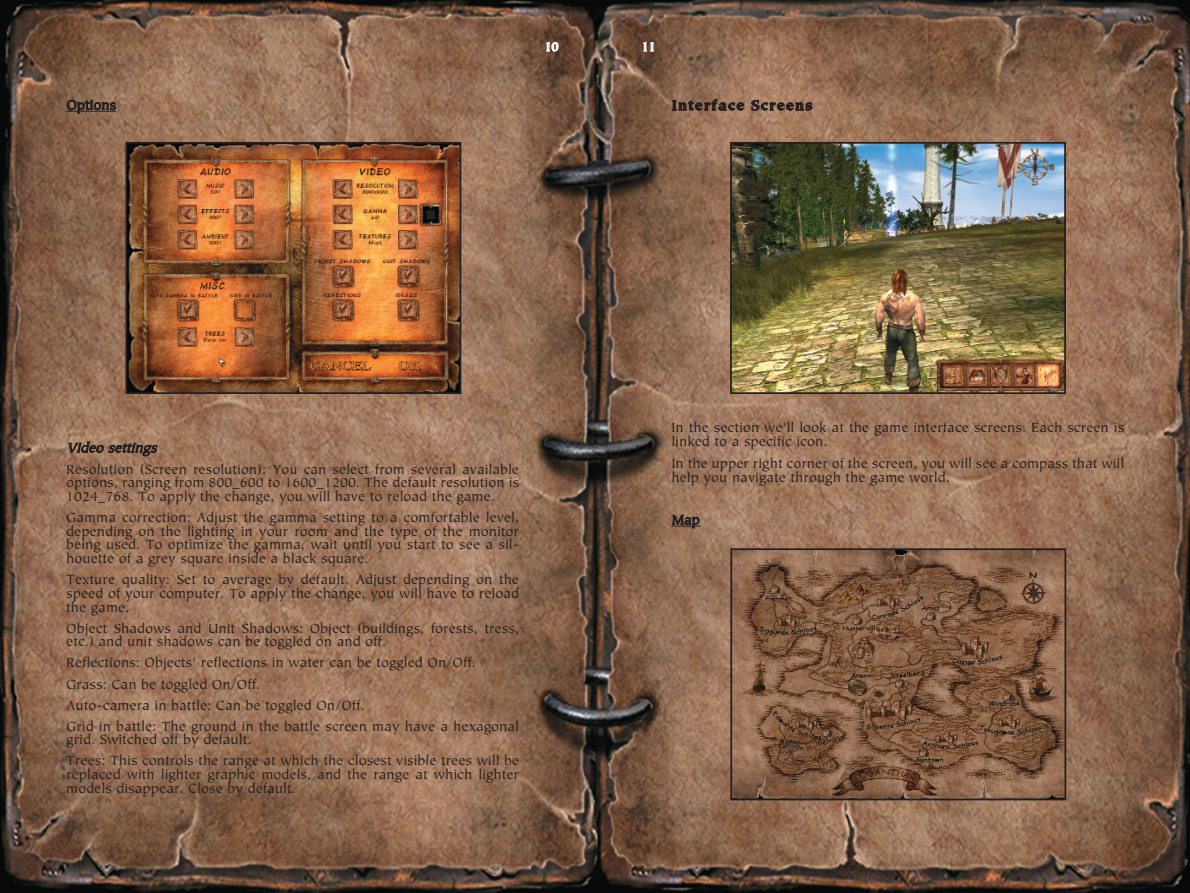
<style>
.page{position:relative;width:1190px;height:893px;background:#fff}
.page>*{position:absolute;margin:0;border:0;box-sizing:border-box;transform-origin:0 0}
.t1{font:15.75px "Tiepolo CZ Black";letter-spacing:.06em;color:#231f20}
.t2{font:14.88px/13.7px "Tiepolo CZ Book";color:#231f20}
.t3{font:italic 14.88px "Tiepolo CZ Book";color:#231f20}
.t4{font:14px "Tiepolo CZ Black";color:#fff;scale:.85 1}
</style>
<div class="page">
<img style="left:0;top:0;width:1190px;height:892px">
<hr style="left:66px;top:111px;width:50px;height:1px;background:#231f20">
<svg style="left:671px;top:525px;width:29px;height:1px"></svg>
<img style="left:128px;top:145px;width:330px;height:246px">
<div style="left:125px;top:142px;width:336px;height:252px;border:2px solid #231f20"></div>
<img style="left:733px;top:145px;width:330px;height:246px">
<div style="left:730px;top:142px;width:336px;height:252px;border:2px solid #231f20"></div>
<img style="left:733px;top:551px;width:330px;height:246px">
<div style="left:730px;top:548px;width:336px;height:252px;border:2px solid #231f20"></div>
<p class="t2" style="left:66px;top:99px;width:51px">Options</p>
<p class="t4" style="left:544px;top:41px;width:18px">10</p>
<p class="t4" style="left:641px;top:41px;width:18px">11</p>
<p class="t1" style="left:672px;top:99px;width:142px">Interface Screens</p>
<p class="t3" style="left:67px;top:442px;width:95px">Video settings</p>
<p class="t2" style="left:66px;top:463px;width:454px;text-align:justify">Resolution (Screen resolution): You can select from several available options, ranging from 800_600 to 1600_1200. The default resolution is 1024_768. To apply the change, you will have to reload the game.</p>
<p class="t2" style="left:66px;top:511px;width:454px;text-align:justify">Gamma correction: Adjust the gamma setting to a comfortable level, depending on the lighting in your room and the type of the monitor being used. To optimize the gamma, wait until you start to see a sil&shy;houette of a grey square inside a black square.</p>
<p class="t2" style="left:66px;top:574px;width:454px;text-align:justify">Texture quality: Set to average by default. Adjust depending on the speed of your computer. To apply the change, you will have to reload the game.</p>
<p class="t2" style="left:66px;top:622px;width:454px">Object Shadows and Unit Shadows: Object (buildings, forests, tress, etc.) and unit shadows can be toggled on and off.</p>
<p class="t2" style="left:66px;top:653px;width:454px;line-height:21.2px">Reflections: Objects' reflections in water can be toggled On/Off.<br>Grass: Can be toggled On/Off.<br>Auto-camera in battle: Can be toggled On/Off.<br>Grid in battle: The ground in the battle screen may have a hexagonal</p>
<p class="t2" style="left:66px;top:730px;width:454px;line-height:21.2px">grid. Switched off by default.<br>Trees: This controls the range at which the closest visible trees will be</p>
<p class="t2" style="left:66px;top:768px;width:454px">replaced with lighter graphic models, and the range at which lighter models disappear. Close by default.</p>
<p class="t2" style="left:671px;top:421px;width:454px">In the section we'll look at the game interface screens. Each screen is linked to a specific icon.</p>
<p class="t2" style="left:671px;top:457px;width:454px">In the upper right corner of the screen, you will see a compass that will help you navigate through the game world.</p>
<p class="t2" style="left:672px;top:514px;width:30px">Map</p>
</div>
